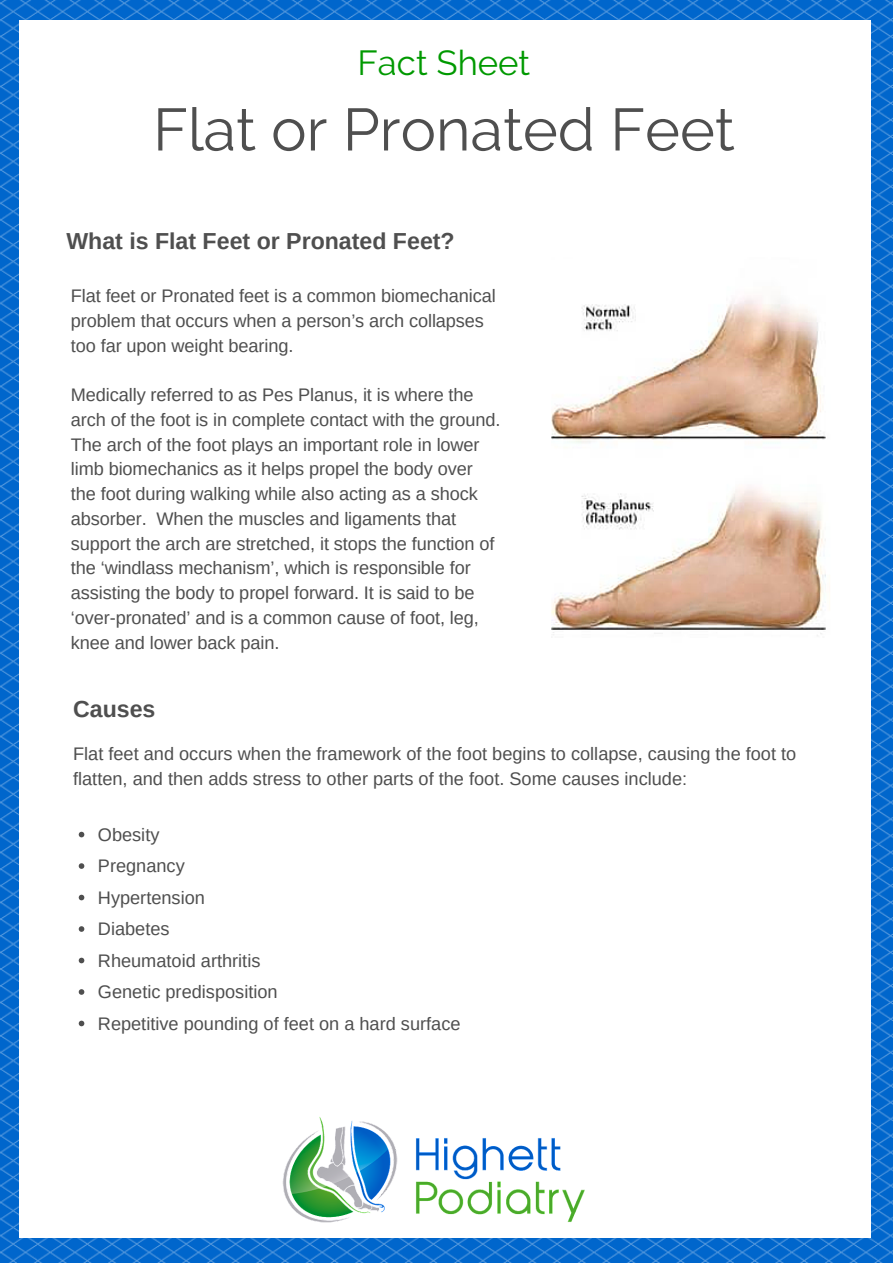
<style>
.page{position:relative;width:893px;height:1263px;background:#fff}
.page>*{position:absolute;margin:0;border:0;box-sizing:border-box;transform-origin:0 0}
.t1{font:59.55px "Raleway";color:#4f4f4f}
.t2{font:34.65px "Raleway";color:#090}
.t3{font:700 23.1px "Arimo";color:#4f4f4f}
.t4{font:18.15px/24.8px "Arimo";letter-spacing:-.005em;color:#4f4f4f}
</style>
<div class="page">
<img style="left:0;top:0;width:892px;height:1262px">
<div style="left:19px;top:20px;width:851px;height:1217px;background:#fff"></div>
<img style="left:282px;top:1117px;width:303px;height:106px">
<svg style="left:79px;top:832px;width:5px;height:5px"></svg>
<svg style="left:79px;top:863px;width:5px;height:6px"></svg>
<svg style="left:79px;top:895px;width:5px;height:5px"></svg>
<svg style="left:79px;top:926px;width:5px;height:6px"></svg>
<svg style="left:79px;top:957px;width:5px;height:6px"></svg>
<svg style="left:79px;top:989px;width:5px;height:6px"></svg>
<svg style="left:79px;top:1020px;width:5px;height:6px"></svg>
<img style="left:551px;top:297px;width:279px;height:339px">
<h2 class="t2" style="left:357px;top:43px;width:174px">Fact Sheet</h2>
<h1 class="t1" style="left:153px;top:94px;width:583px">Flat or Pronated Feet</h1>
<p class="t3" style="left:66px;top:228px;width:390px">What is Flat Feet or Pronated Feet?</p>
<p class="t4" style="left:71px;top:284px;width:426px">Flat feet or Pronated feet is a common biomechanical problem that occurs when a person’s arch collapses too far upon weight bearing.</p>
<p class="t4" style="left:71px;top:382px;width:431px">Medically referred to as Pes Planus, it is where the arch of the foot is in complete contact with the ground.<br>The arch of the foot plays an important role in lower limb biomechanics as it helps propel the body over the foot during walking while also acting as a shock absorber. When the muscles and ligaments that support the arch are stretched, it stops the function of the ‘windlass mechanism’, which is responsible for assisting the body to propel forward. It is said to be ‘over-pronated’ and is a common cause of foot, leg, knee and lower back pain.</p>
<p class="t3" style="left:73px;top:696px;width:84px">Causes</p>
<p class="t4" style="left:73px;top:741px;width:724px">Flat feet and occurs when the framework of the foot begins to collapse, causing the foot to flatten, and then adds stress to other parts of the foot. Some causes include:</p>
<p class="t4" style="left:98px;top:818px;width:364px;line-height:31.5px">Obesity<br>Pregnancy<br>Hypertension<br>Diabetes<br>Rheumatoid arthritis<br>Genetic predisposition<br>Repetitive pounding of feet on a hard surface</p>
</div>
